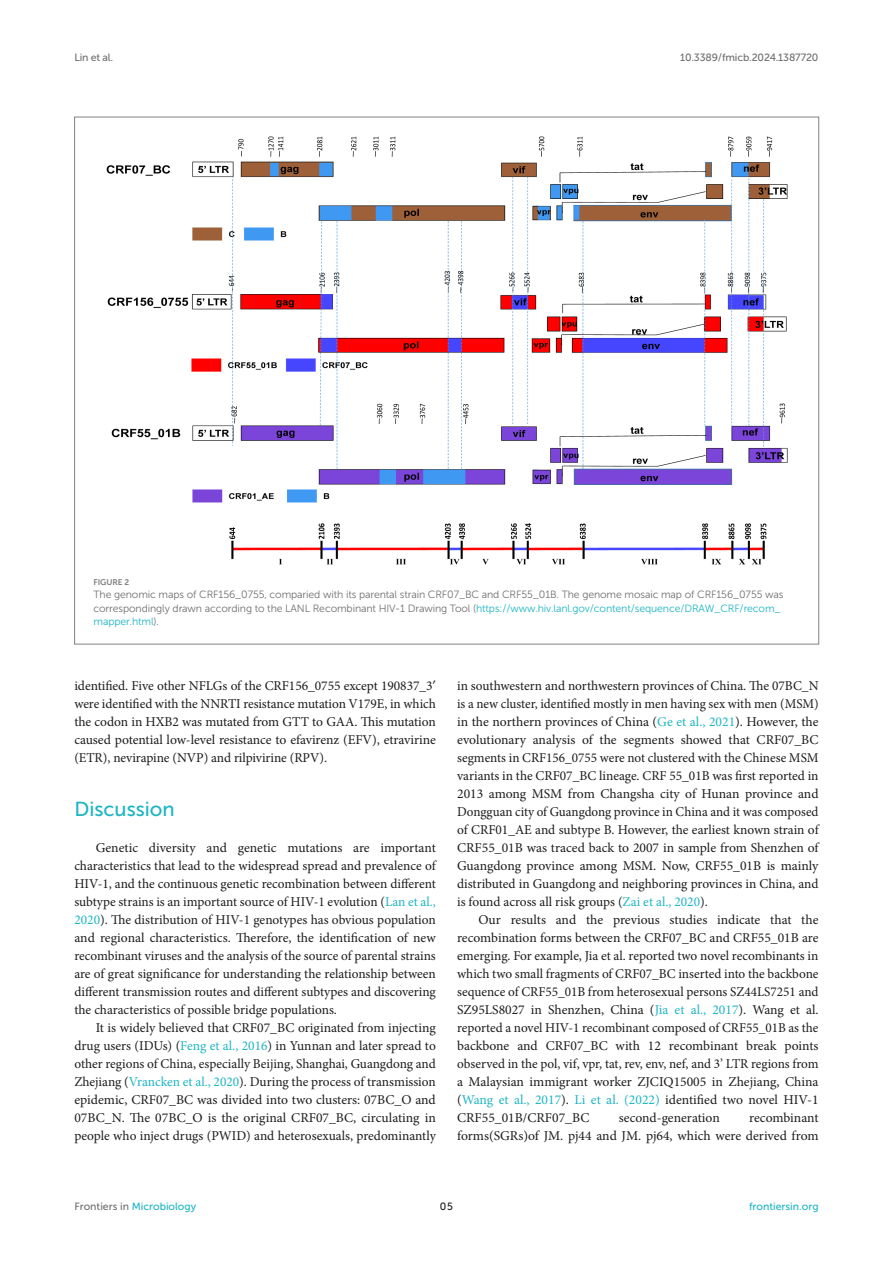
<style>
.page{position:relative;width:893px;height:1263px;background:#fff}
.page>*{position:absolute;margin:0;border:0;box-sizing:border-box;transform-origin:0 0}
.HEAD_1{font:20.25px "Museo Sans 500";color:#1db5c3}
.TEXT{font:13.5px/18px "Minion Pro";color:#1b1c1b;text-align:justify}
.TEXT_FLUSH{font:13.5px/18px "Minion Pro";letter-spacing:-.005em;color:#1b1c1b;text-align:justify}
.FIG_LEG{font:10.5px/13.5px "Museo Sans 300";letter-spacing:-.01em;color:#706f70}
.t1{font:10.5px "Museo Sans 500";color:#1db5c3}
.t2{font:10.5px "Museo Sans 500";letter-spacing:-.015em;color:#706f70}
.t3{font:10.5px "Museo Sans 500";color:#1b1c1b}
.FIG_HD{font:8.25px "Museo Sans 700";letter-spacing:-.01em;color:#7e7f7f}
.s1{color:#1db5c3}
.s2{font-family:"Gentium Plus"}
.s3{color:#706f70}
</style>
<div class="page">
<img style="left:106px;top:136px;width:682px;height:429px">
<p class="t2" style="left:74px;top:51px;width:40px">Lin et al.</p>
<p class="t2" style="left:680px;top:51px;width:140px">10.3389/fmicb.2024.1387720</p>
<p class="FIG_HD" style="left:94px;top:577px;width:37px">FIGURE 2</p>
<p class="FIG_LEG" style="left:94px;top:588px;width:691px">The genomic maps of CRF156_0755, comparied with its parental strain CRF07_BC and CRF55_01B. The genome mosaic map of CRF156_0755 was correspondingly drawn according to the LANL Recombinant HIV-1 Drawing Tool (<span class="s1">https://www.hiv.lanl.gov/content/sequence/DRAW_CRF/recom_ mapper.html</span>).</p>
<p class="TEXT_FLUSH" style="left:74px;top:677px;width:363px">identified. Five other NFLGs of the CRF156_0755 except 190837_3<span class="s2">′ </span>were identified with the NNRTI resistance mutation V179E, in which the codon in HXB2 was mutated from GTT to GAA. This mutation caused potential low-level resistance to efavirenz (EFV), etravirine (ETR), nevirapine (NVP) and rilpivirine (RPV).</p>
<p class="HEAD_1" style="left:74px;top:798px;width:102px">Discussion</p>
<p class="TEXT_FLUSH" style="left:74px;top:839px;width:363px;text-indent:21px">Genetic diversity and genetic mutations are important characteristics that lead to the widespread spread and prevalence of HIV-1, and the continuous genetic recombination between different subtype strains is an important source of HIV-1 evolution (<span class="s1">Lan et al., 2020</span>). The distribution of HIV-1 genotypes has obvious population and regional characteristics. Therefore, the identification of new recombinant viruses and the analysis of the source of parental strains are of great significance for understanding the relationship between different transmission routes and different subtypes and discovering the characteristics of possible bridge populations.</p>
<p class="TEXT" style="left:74px;top:1019px;width:363px;text-indent:21px">It is widely believed that CRF07_BC originated from injecting drug users (IDUs) (<span class="s1">Feng et al., 2016</span>) in Yunnan and later spread to other regions of China, especially Beijing, Shanghai, Guangdong and Zhejiang (<span class="s1">Vrancken et al., 2020</span>). During the process of transmission epidemic, CRF07_BC was divided into two clusters: 07BC_O and 07BC_N. The 07BC_O is the original CRF07_BC, circulating in people who inject drugs (PWID) and heterosexuals, predominantly</p>
<p class="TEXT" style="left:457px;top:677px;width:363px">in southwestern and northwestern provinces of China. The 07BC_N is a new cluster, identified mostly in men having sex with men (MSM) in the northern provinces of China (<span class="s1">Ge et al., 2021</span>). However, the evolutionary analysis of the segments showed that CRF07_BC segments in CRF156_0755 were not clustered with the Chinese MSM variants in the CRF07_BC lineage. CRF 55_01B was first reported in 2013 among MSM from Changsha city of Hunan province and Dongguan city of Guangdong province in China and it was composed of CRF01_AE and subtype B. However, the earliest known strain of CRF55_01B was traced back to 2007 in sample from Shenzhen of Guangdong province among MSM. Now, CRF55_01B is mainly distributed in Guangdong and neighboring provinces in China, and is found across all risk groups (<span class="s1">Zai et al., 2020</span>).</p>
<p class="TEXT" style="left:457px;top:911px;width:363px;text-indent:21px">Our results and the previous studies indicate that the recombination forms between the CRF07_BC and CRF55_01B are emerging. For example, Jia et al. reported two novel recombinants in which two small fragments of CRF07_BC inserted into the backbone sequence of CRF55_01B from heterosexual persons SZ44LS7251 and SZ95LS8027 in Shenzhen, China (<span class="s1">Jia et al., 2017</span>). Wang et al. reported a novel HIV-1 recombinant composed of CRF55_01B as the backbone and CRF07_BC with 12 recombinant break points observed in the pol, vif, vpr, tat, rev, env, nef, and 3’ LTR regions from a Malaysian immigrant worker ZJCIQ15005 in Zhejiang, China (<span class="s1">Wang et al., 2017</span>). <span class="s1">Li et al. (2022)</span> identified two novel HIV-1<br>CRF55_01B/CRF07_BC</p>
<p class="TEXT" style="left:457px;top:1109px;width:363px;text-align:right">recombinant<br>forms(SGRs)of JM. pj44 and JM. pj64, which were derived from</p>
<p class="TEXT" style="left:619px;top:1109px;width:103px">second-generation</p>
<p class="t1" style="left:74px;top:1200px;width:123px"><span class="s3">Frontiers in</span> Microbiology</p>
<p class="t3" style="left:440px;top:1200px;width:14px">05</p>
<p class="t1" style="left:749px;top:1200px;width:71px">frontiersin.org</p>
</div>
